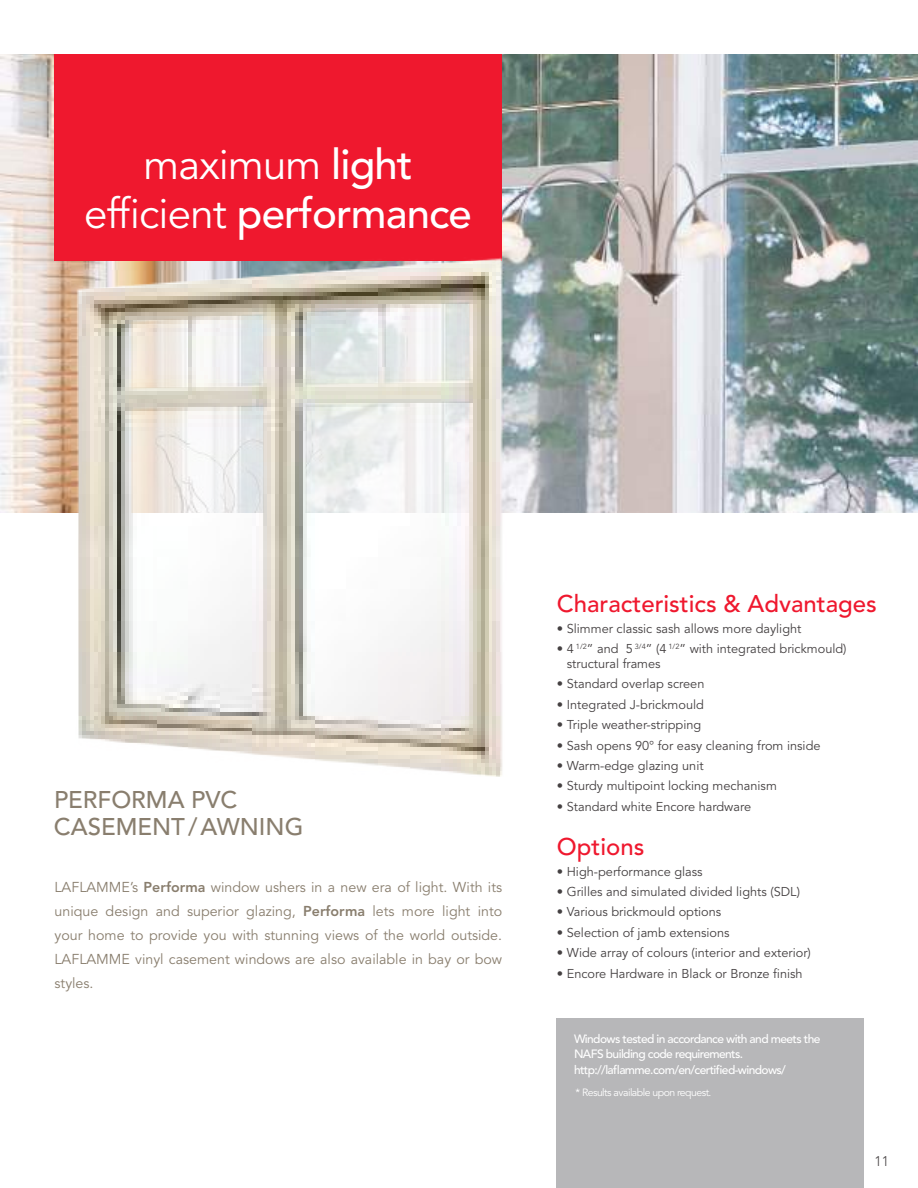
<style>
.page{position:relative;width:918px;height:1188px;background:#fff}
.page>*{position:absolute;margin:0;border:0;box-sizing:border-box;transform-origin:0 0}
.t1{font:42px/49.2px "Avenir LT Std";letter-spacing:-.02em;color:#fff;text-align:center}
.t2{font:500 24px "Avenir LT Std";color:#ef182e}
.t3{font:500 24px/27px "Avenir LT Std";color:#897e6e}
.t4{font:14.25px/24px "Avenir LT Std";color:#897e6e;text-align:justify}
.t5{font:300 13.95px "Avenir LT Std";color:#444041}
.t6{font:12.75px/15px "Avenir LT Std";color:#444041}
.t7{font:500 12px/15px "Avenir LT Std";letter-spacing:-.05em;color:#fff}
.t8{font:10.5px "Avenir LT Std";letter-spacing:-.05em;color:#fff}
.s1{font-weight:500}
.s2{font-weight:800}
</style>
<div class="page">
<img style="left:1px;top:54px;width:917px;height:459px">
<img style="left:0;top:54px;width:1px;height:459px">
<div style="left:55px;top:54px;width:447px;height:207px;background:#ef182e"></div>
<div style="left:556px;top:1019px;width:308px;height:169px;background:#b7b7b9"></div>
<img style="left:64px;top:210px;width:462px;height:567px">
<h1 class="t1" style="left:84px;top:141px;width:389px">maximum <span class="s1">light </span>efficient <span class="s1">performance</span></h1>
<h2 class="t3" style="left:54px;top:786px;width:251px">PERFORMA PVC<br>CASEMENT/AWNING</h2>
<p class="t4" style="left:55px;top:876px;width:449px">LAFLAMME’s <span class="s2">Performa</span> window ushers in a new era of light. With its unique design and superior glazing, <span class="s2">Performa</span> lets more light into your home to provide you with stunning views of the world outside.<br>LAFLAMME vinyl casement windows are also available in bay or bow styles.</p>
<h2 class="t2" style="left:557px;top:590px;width:322px">Characteristics &amp; Advantages</h2>
<p class="t6" style="left:557px;top:621px;width:246px">• Slimmer classic sash allows more daylight</p>
<p class="t6" style="left:567px;top:641px;width:281px;text-indent:-10px">• 4 <sup>1/2</sup>” and 5 <sup>3/4</sup>” (4 <sup>1/2</sup>” with integrated brickmould) structural frames</p>
<p class="t6" style="left:557px;top:677px;width:149px">• Standard overlap screen</p>
<p class="t6" style="left:557px;top:697px;width:149px">• Integrated J-brickmould</p>
<p class="t6" style="left:557px;top:718px;width:146px">• Triple weather-stripping</p>
<p class="t6" style="left:557px;top:738px;width:265px">• Sash opens 90° for easy cleaning from inside</p>
<p class="t6" style="left:557px;top:758px;width:148px">• Warm-edge glazing unit</p>
<p class="t6" style="left:557px;top:779px;width:222px">• Sturdy multipoint locking mechanism</p>
<p class="t6" style="left:557px;top:799px;width:196px">• Standard white Encore hardware</p>
<h2 class="t2" style="left:557px;top:833px;width:89px">Options</h2>
<p class="t6" style="left:557px;top:864px;width:147px">• High-performance glass</p>
<p class="t6" style="left:557px;top:884px;width:245px">• Grilles and simulated divided lights (SDL)</p>
<p class="t6" style="left:557px;top:905px;width:166px">• Various brickmould options</p>
<p class="t6" style="left:557px;top:925px;width:174px">• Selection of jamb extensions</p>
<p class="t6" style="left:557px;top:946px;width:256px">• Wide array of colours (interior and exterior)</p>
<p class="t6" style="left:557px;top:966px;width:247px">• Encore Hardware in Black or Bronze finish</p>
<p class="t7" style="left:574px;top:1031px;width:248px">Windows tested in accordance with and meets the<br>NAFS building code requirements.</p>
<p class="t7" style="left:574px;top:1063px;width:213px">http://laflamme.com/en/certified-windows/</p>
<p class="t8" style="left:576px;top:1086px;width:138px">* Results available upon request.</p>
<p class="t5" style="left:875px;top:1153px;width:16px">11</p>
</div>
